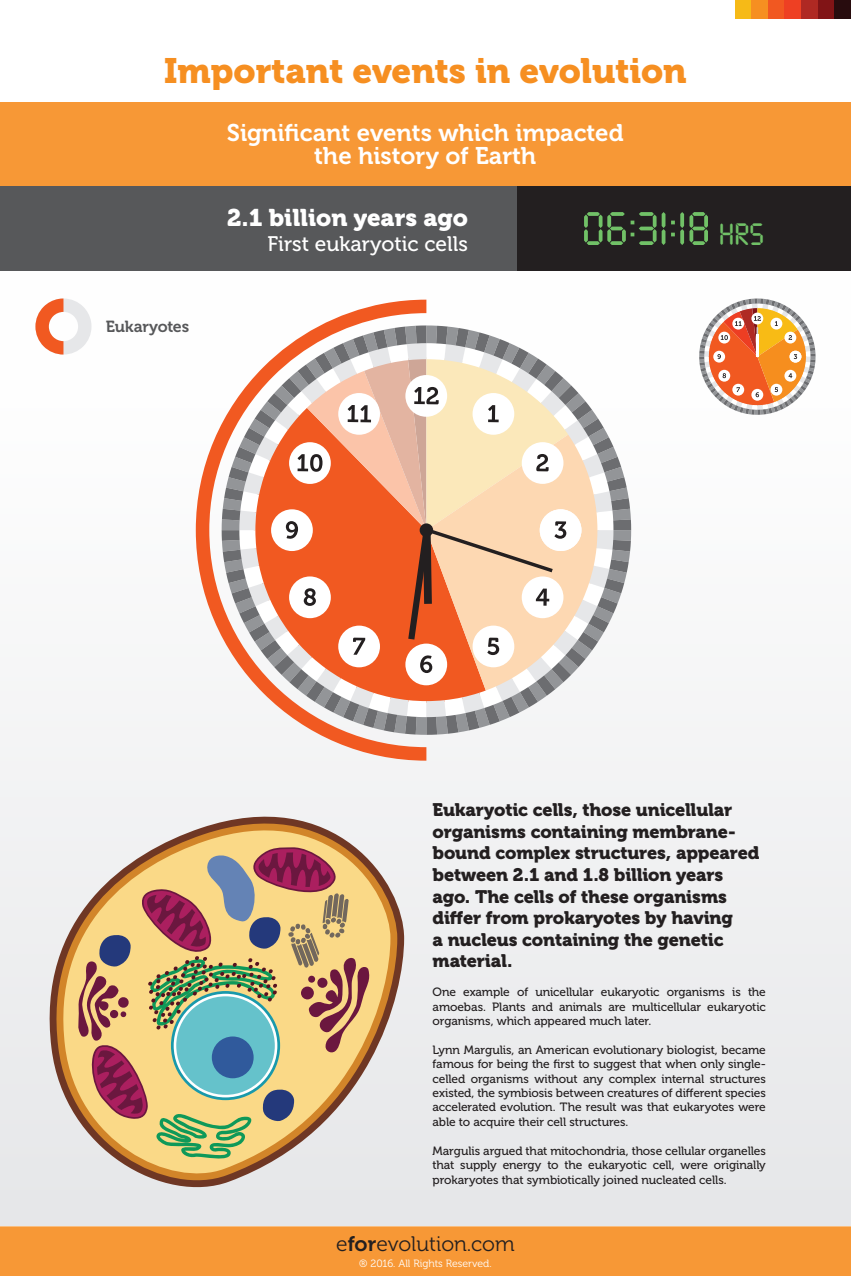
<style>
.page{position:relative;width:851px;height:1276px;background:#fff}
.page>*{position:absolute;margin:0;border:0;box-sizing:border-box;transform-origin:0 0}
.t1{font:50px "Ticking Timebomb BB";color:#71c167}
.t2{font:35px "Museo 900";color:#f68f21}
.t3{font:24px "Museo 700";color:#fff}
.nombre_personaje_ok{font:24px "Museo 900";color:#fff}
.nombre_personaje_ok-2{font:21px "Museo 500";color:#fff}
.t4{font:21px "Museo 300";color:#231f20}
.bloque_24pt_bloque_j{font:18px/21.6px "Museo 900";letter-spacing:-.01em;color:#231f20}
.bloque_24pt_bloque_j-2{font:16px "Museo 700";letter-spacing:-.015em;color:#57585a}
.bloque_24pt_bloque_j-3{font:12px/14.4px "Museo 500";letter-spacing:-.01em;color:#231f20;text-align:justify}
.t5{font:10.5px "Museo 300";color:#fff}
.s1{font-size:33px}
.s2{font-family:"Museo 700"}
</style>
<div class="page">
<div style="left:734px;top:0;width:17px;height:19px;background:#f6ba17"></div>
<div style="left:751px;top:0;width:16px;height:19px;background:#f68f21"></div>
<div style="left:767px;top:0;width:17px;height:19px;background:#f15821"></div>
<div style="left:784px;top:0;width:17px;height:19px;background:#ee4023"></div>
<div style="left:801px;top:0;width:16px;height:19px;background:#af2923"></div>
<div style="left:817px;top:0;width:17px;height:19px;background:#811416"></div>
<div style="left:834px;top:0;width:16px;height:19px;background:#280c0e"></div>
<div style="left:0;top:1226px;width:850px;height:50px;background:#f79836"></div>
<div style="left:0;top:270px;width:850px;height:956px;background:#f2f3f4"></div>
<div style="left:0;top:102px;width:850px;height:84px;background:#f79836"></div>
<div style="left:0;top:186px;width:517px;height:84px;background:#57585a"></div>
<div style="left:517px;top:186px;width:333px;height:84px;background:#231f20"></div>
<div style="left:35px;top:904px;width:369px;height:301px;background:#e7e8e9"></div>
<svg style="left:43px;top:889px;width:354px;height:307px;fill:#e7e8e9"></svg>
<svg style="left:50px;top:877px;width:340px;height:311px;fill:#e7e8ea"></svg>
<svg style="left:58px;top:816px;width:325px;height:364px"></svg>
<svg style="left:76px;top:846px;width:295px;height:317px;background:#c0ab85"></svg>
<svg style="left:426px;top:325px;width:205px;height:410px"></svg>
<svg style="left:426px;top:357px;width:143px;height:316px"></svg>
<div style="left:419px;top:523px;width:14px;height:14px;background:#231f20;border-radius:50%"></div>
<svg style="left:196px;top:300px;width:230px;height:460px"></svg>
<svg style="left:35px;top:298px;width:56px;height:56px"></svg>
<svg style="left:699px;top:298px;width:116px;height:117px"></svg>
<p class="t2" style="left:164px;top:51px;width:524px">Important events in evolution</p>
<p class="t3" style="left:227px;top:120px;width:398px">Significant events which impacted</p>
<p class="t3" style="left:314px;top:143px;width:223px">the history of Earth</p>
<p class="nombre_personaje_ok" style="left:227px;top:203px;width:242px">2.1 billion years ago</p>
<p class="nombre_personaje_ok-2" style="left:267px;top:232px;width:202px">First eukaryotic cells</p>
<p class="t1" style="left:581px;top:204px;width:184px">06:31:18 <span class="s1">hrs</span></p>
<p class="bloque_24pt_bloque_j-2" style="left:106px;top:317px;width:85px">Eukaryotes</p>
<p class="bloque_24pt_bloque_j" style="left:432px;top:799px;width:328px">Eukaryotic cells, those unicellular organisms containing membrane&shy;bound complex structures, appeared between 2.1 and 1.8 billion years ago. The cells of these organisms differ from prokaryotes by having<br>a nucleus containing the genetic material.</p>
<p class="bloque_24pt_bloque_j-3" style="left:432px;top:985px;width:335px">One example of unicellular eukaryotic organisms is the amoebas. Plants and animals are multicellular eukaryotic organisms, which appeared much later.</p>
<p class="bloque_24pt_bloque_j-3" style="left:432px;top:1042px;width:335px">Lynn Margulis, an American evolutionary biologist, became famous for being the first to suggest that when only single&shy;celled organisms without any complex internal structures existed, the symbiosis between creatures of different species accelerated evolution. The result was that eukaryotes were able to acquire their cell structures.</p>
<p class="bloque_24pt_bloque_j-3" style="left:432px;top:1143px;width:335px">Margulis argued that mitochondria, those cellular organelles that supply energy to the eukaryotic cell, were originally prokaryotes that symbiotically joined nucleated cells.</p>
<p class="t4" style="left:336px;top:1232px;width:180px">e<span class="s2">for</span>evolution.com</p>
<p class="t5" style="left:359px;top:1257px;width:134px">® 2016. All Rights Reserved.</p>
</div>
